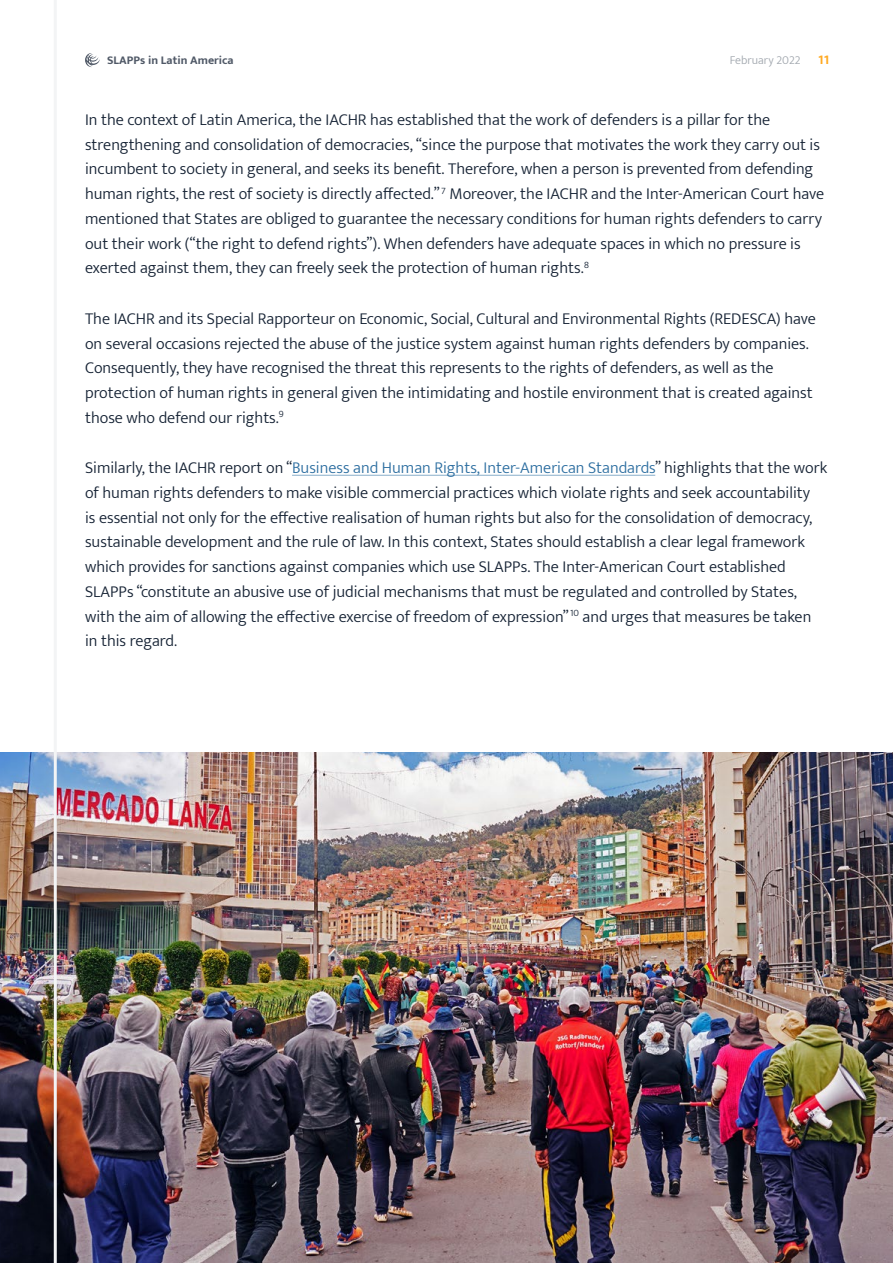
<style>
.page{position:relative;width:893px;height:1263px;background:#fff}
.page>*{position:absolute;margin:0;border:0;box-sizing:border-box;transform-origin:0 0}
.Body{font:300 16.5px/24.8px "Mukta";color:#152234}
.t1{font:700 13.5px "Mukta";color:#ffaa23}
.t2{font:700 12px "Mukta";color:#505967}
.t3{font:300 12px "Mukta";color:#a1a7ae}
.s1{color:#2e6fa1}
</style>
<div class="page">
<img style="left:0;top:753px;width:893px;height:510px">
<hr style="left:54px;top:0;width:3px;height:1263px;background:#f3f4f5">
<svg style="left:85px;top:53px;width:15px;height:14px"></svg>
<hr style="left:292px;top:475px;width:363px;height:1px;background:#96b7d0">
<p class="t2" style="left:107px;top:53px;width:128px">SLAPPs in Latin America</p>
<p class="t3" style="left:730px;top:53px;width:72px">February 2022</p>
<p class="t1" style="left:818px;top:51px;width:13px">11</p>
<p class="Body" style="left:85px;top:107px;width:741px">In the context of Latin America, the IACHR has established that the work of defenders is a pillar for the strengthening and consolidation of democracies, “since the purpose that motivates the work they carry out is incumbent to society in general, and seeks its benefit. Therefore, when a person is prevented from defending human rights, the rest of society is directly affected.” <sup>7</sup> Moreover, the IACHR and the Inter-American Court have mentioned that States are obliged to guarantee the necessary conditions for human rights defenders to carry out their work (“the right to defend rights”). When defenders have adequate spaces in which no pressure is exerted against them, they can freely seek the protection of human rights.<sup>8</sup></p>
<p class="Body" style="left:85px;top:306px;width:732px">The IACHR and its Special Rapporteur on Economic, Social, Cultural and Environmental Rights (REDESCA) have on several occasions rejected the abuse of the justice system against human rights defenders by companies.<br>Consequently, they have recognised the threat this represents to the rights of defenders, as well as the protection of human rights in general given the intimidating and hostile environment that is created against those who defend our rights.<sup>9</sup></p>
<p class="Body" style="left:85px;top:455px;width:744px">Similarly, the IACHR report on “<span class="s1">Business and Human Rights, Inter-American Standards</span>” highlights that the work of human rights defenders to make visible commercial practices which violate rights and seek accountability<br>is essential not only for the effective realisation of human rights but also for the consolidation of democracy, sustainable development and the rule of law. In this context, States should establish a clear legal framework which provides for sanctions against companies which use SLAPPs. The Inter-American Court established SLAPPs “constitute an abusive use of judicial mechanisms that must be regulated and controlled by States, with the aim of allowing the effective exercise of freedom of expression”<sup>10</sup> and urges that measures be taken in this regard.</p>
</div>
